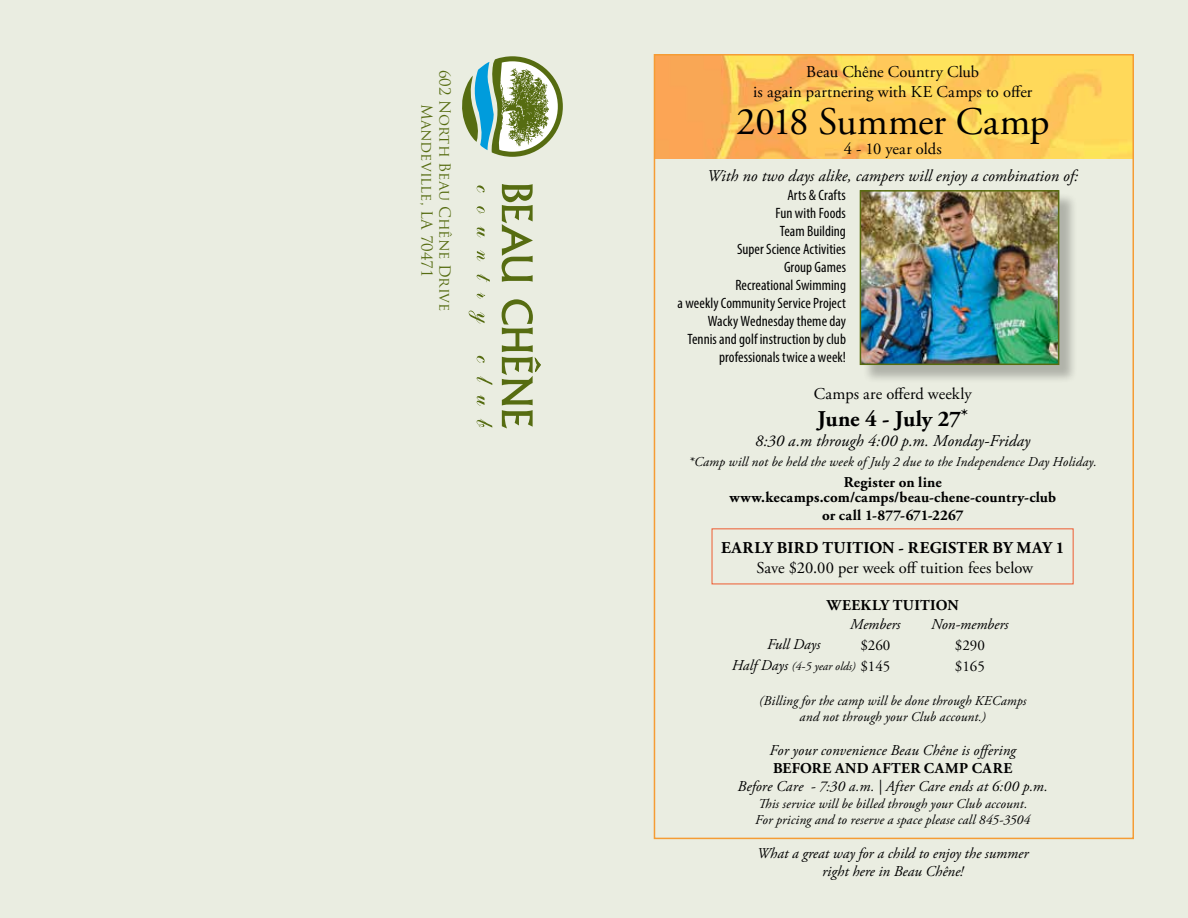
<style>
.page{position:relative;width:1188px;height:918px;background:#eaede1}
.page>*{position:absolute;margin:0;border:0;box-sizing:border-box;transform-origin:0 0}
.t1{font:39px "Adobe Garamond Pro";letter-spacing:-.01em;color:#000}
.t2{font:700 22.5px "Adobe Garamond Pro";color:#000}
.t3{font:16.5px/19.8px "Adobe Garamond Pro";letter-spacing:.005em;color:#000;text-align:center}
.t4{font:italic 16.5px "Adobe Garamond Pro";letter-spacing:.005em;color:#000}
.t5{font:700 16.5px "Adobe Garamond Pro";letter-spacing:.015em;color:#000}
.t6{font:condensed 15px/18px "Myriad Pro";letter-spacing:.005em;color:#000;text-align:right}
.t7{font:italic 15px/18px "Adobe Garamond Pro";color:#000;text-align:center}
.t8{font:700 15px/15px "Adobe Garamond Pro";letter-spacing:.015em;color:#000;text-align:center}
.t9{font:15px/18px "Trajan Pro";color:#566c11;text-align:center}
.t10{font:700 15px "Adobe Garamond Pro";letter-spacing:.035em;color:#000}
.t11{font:15px/21px "Adobe Garamond Pro";color:#000}
.t12{font:italic 13.5px/16.2px "Adobe Garamond Pro";letter-spacing:.01em;color:#000;text-align:center}
.t13{font:italic 12px "Adobe Garamond Pro";color:#000}
.s1{font-size:15px}
</style>
<div class="page">
<img style="left:657px;top:57px;width:474px;height:102px">
<svg style="left:462px;top:56px;width:101px;height:101px"></svg>
<svg style="left:502px;top:184px;width:31px;height:98px"></svg>
<svg style="left:477px;top:185px;width:8px;height:8px"></svg>
<svg style="left:477px;top:206px;width:8px;height:8px"></svg>
<svg style="left:477px;top:227px;width:8px;height:11px"></svg>
<svg style="left:477px;top:250px;width:8px;height:11px"></svg>
<svg style="left:477px;top:274px;width:13px;height:8px"></svg>
<svg style="left:477px;top:293px;width:8px;height:6px"></svg>
<svg style="left:469px;top:311px;width:16px;height:13px"></svg>
<svg style="left:477px;top:356px;width:8px;height:7px"></svg>
<svg style="left:477px;top:376px;width:15px;height:9px"></svg>
<svg style="left:477px;top:395px;width:8px;height:11px"></svg>
<svg style="left:477px;top:419px;width:15px;height:9px"></svg>
<svg style="left:502px;top:299px;width:39px;height:129px"></svg>
<div style="left:862px;top:192px;width:216px;height:191px;background:#000;opacity:.25"></div>
<img style="left:863px;top:193px;width:193px;height:169px">
<div style="left:860px;top:190px;width:199px;height:175px;border:2px solid #586c10"></div>
<div style="left:654px;top:54px;width:480px;height:785px;border:2px solid #f59c34"></div>
<p class="t9" style="left:454px;top:70px;width:243px;rotate:90deg">602 North Beau Chêne Drive<br>Mandeville, LA 70471</p>
<p class="t3" style="left:753px;top:62px;width:281px">Beau Chêne Country Club<br>is again partnering with KE Camps to offer</p>
<h1 class="t1" style="left:736px;top:99px;width:315px">2018 Summer Camp</h1>
<p class="t3" style="left:844px;top:140px;width:99px">4 - 10 year olds</p>
<p class="t4" style="left:707px;top:166px;width:373px">With no two days alike, campers will enjoy a combination of:</p>
<p class="t6" style="left:678px;top:186px;width:170px">Arts &amp; Crafts<br>Fun with Foods<br>Team Building<br>Super Science Activities<br>Group Games<br>Recreational Swimming<br>a weekly Community Service Project<br>Wacky Wednesday theme day<br>Tennis and golf instruction by club professionals twice a week!</p>
<p class="t3" style="left:814px;top:384px;width:159px">Camps are offerd weekly</p>
<h2 class="t2" style="left:817px;top:406px;width:152px">June 4 - July 27<sup>*</sup></h2>
<p class="t4" style="left:755px;top:431px;width:277px">8:30 a.m through 4:00 p.m. Monday-Friday</p>
<p class="t12" style="left:689px;top:454px;width:410px">*Camp will not be held the week of July 2 due to the Independence Day Holiday.</p>
<p class="t8" style="left:729px;top:475px;width:328px">Register on line www.kecamps.com/camps/beau-chene-country-club</p>
<p class="t8" style="left:822px;top:508px;width:143px">or call 1-877-671-2267</p>
<p class="t5" style="left:721px;top:538px;width:345px">EARLY BIRD TUITION - REGISTER BY MAY 1</p>
<p class="t3" style="left:756px;top:558px;width:278px">Save $20.00 per week off tuition fees below</p>
<p class="t8" style="left:827px;top:598px;width:133px">WEEKLY TUITION</p>
<p class="t7" style="left:850px;top:616px;width:52px">Members</p>
<p class="t11" style="left:860px;top:635px;width:31px">$260 $145</p>
<p class="t7" style="left:767px;top:636px;width:55px">Full Days</p>
<p class="t13" style="left:732px;top:659px;width:125px"><span class="s1">Half Days</span> (4-5 year olds)</p>
<p class="t7" style="left:931px;top:616px;width:79px">Non-members</p>
<p class="t11" style="left:955px;top:635px;width:31px">$290 $165</p>
<p class="t12" style="left:759px;top:693px;width:269px">(Billing for the camp will be done through KECamps and not through your Club account.)</p>
<p class="t7" style="left:769px;top:742px;width:248px">For your convenience Beau Chêne is offering</p>
<p class="t10" style="left:773px;top:760px;width:241px">BEFORE AND AFTER CAMP CARE</p>
<p class="t7" style="left:738px;top:778px;width:312px">Before Care - 7:30 a.m. | After Care ends at 6:00 p.m.</p>
<p class="t12" style="left:755px;top:796px;width:277px;text-align:left">This service will be billed through your Club account.<br>For pricing and to reserve a space please call 845-3504</p>
<p class="t7" style="left:757px;top:845px;width:273px">What a great way for a child to enjoy the summer right here in Beau Chêne!</p>
</div>
